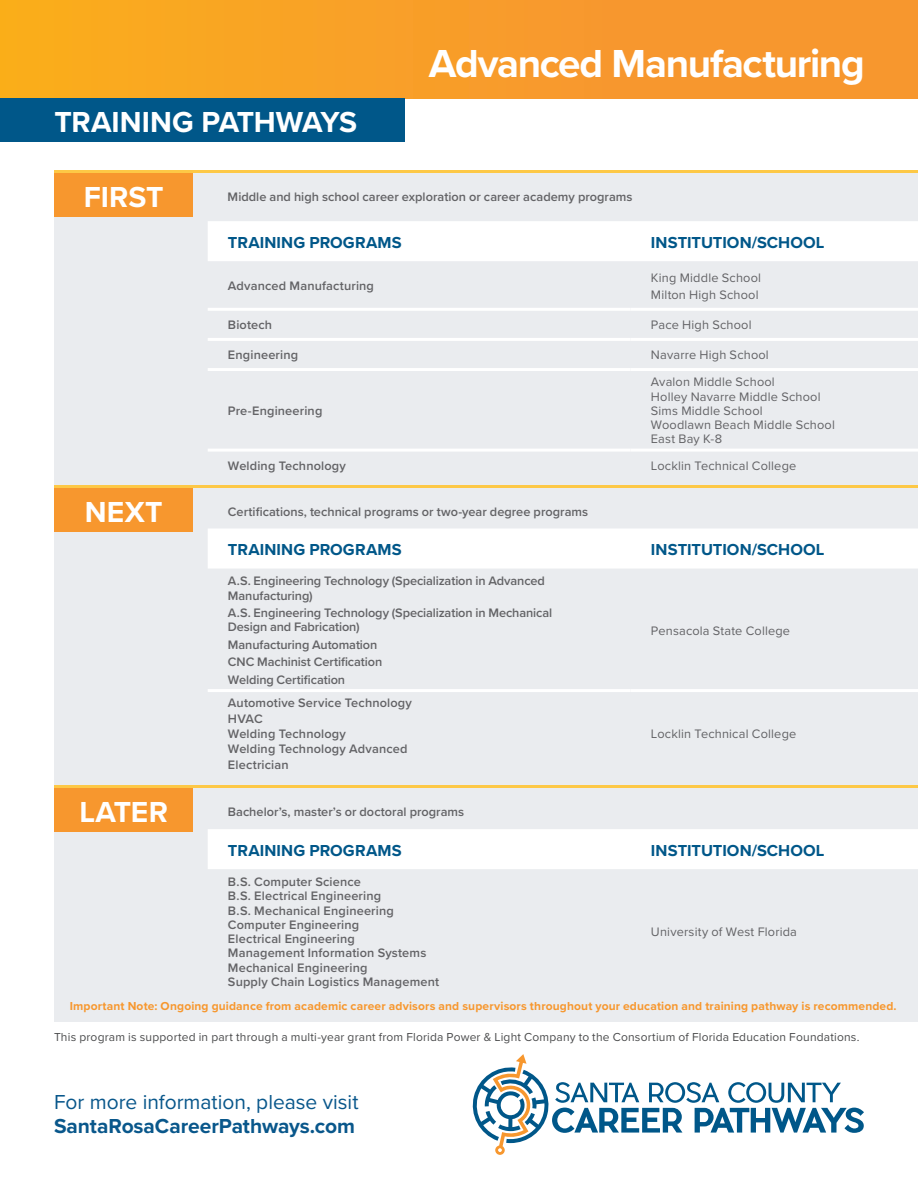
<style>
.page{position:relative;width:918px;height:1188px;background:#fff}
.page>*{position:absolute;margin:0;border:0;box-sizing:border-box;transform-origin:0 0}
.t1{font:700 40.5px "Proxima Nova";letter-spacing:-.035em;color:#fff}
.t2{font:700 30px "Proxima Nova";color:#fff}
.t3{font:21px "Proxima Nova";color:#09578b}
.t4{font:700 21px "Proxima Nova";letter-spacing:-.005em;color:#09578b}
.t5{font:700 16.5px "Proxima Nova";letter-spacing:.005em;color:#005789}
.t6{font:600 12.75px/14.2px "Proxima Nova";letter-spacing:.005em;color:#636366}
.t7{font:12.75px/14.2px "Proxima Nova";letter-spacing:.015em;color:#636366}
.t8{font:12px "Proxima Nova";letter-spacing:.015em;color:#4b4c4d}
.t9{font:700 12px "Proxima Nova";letter-spacing:.015em;color:#f7972e}
</style>
<div class="page">
<div style="left:54px;top:170px;width:864px;height:852px;background:#eaecef"></div>
<div style="left:54px;top:173px;width:139px;height:44px;background:#f7972e"></div>
<div style="left:208px;top:221px;width:710px;height:40px;background:#fff"></div>
<hr style="left:208px;top:308px;width:423px;height:3px;background:#fff">
<hr style="left:631px;top:308px;width:287px;height:3px;background:#fff">
<hr style="left:208px;top:368px;width:423px;height:3px;background:#fff">
<hr style="left:631px;top:368px;width:287px;height:3px;background:#fff">
<hr style="left:208px;top:338px;width:423px;height:3px;background:#fff">
<hr style="left:631px;top:338px;width:287px;height:3px;background:#fff">
<hr style="left:208px;top:449px;width:423px;height:3px;background:#fff">
<hr style="left:631px;top:449px;width:287px;height:3px;background:#fff">
<hr style="left:54px;top:170px;width:864px;height:3px;background:#fdc846">
<div style="left:208px;top:529px;width:710px;height:40px;background:#fff"></div>
<hr style="left:208px;top:689px;width:423px;height:3px;background:#fff">
<hr style="left:631px;top:689px;width:287px;height:3px;background:#fff">
<div style="left:54px;top:488px;width:139px;height:44px;background:#f7972e"></div>
<hr style="left:54px;top:485px;width:864px;height:3px;background:#fdc846">
<div style="left:208px;top:829px;width:710px;height:40px;background:#fff"></div>
<div style="left:54px;top:788px;width:139px;height:44px;background:#f7972e"></div>
<hr style="left:54px;top:786px;width:864px;height:2px;background:#fdc846">
<div style="left:0;top:0;width:918px;height:99px;background:linear-gradient(to right,#faac1d,#f69233)"></div>
<div style="left:0;top:99px;width:405px;height:43px;background:#005789"></div>
<svg style="left:472px;top:1054px;width:392px;height:101px"></svg>
<h2 class="t2" style="left:54px;top:99px;width:304px">TRAINING PATHWAYS</h2>
<h1 class="t1" style="left:429px;top:33px;width:437px">Advanced Manufacturing</h1>
<h2 class="t2" style="left:84px;top:174px;width:82px">FIRST</h2>
<p class="t6" style="left:228px;top:189px;width:407px">Middle and high school career exploration or career academy programs</p>
<p class="t5" style="left:228px;top:230px;width:175px">TRAINING PROGRAMS</p>
<p class="t5" style="left:651px;top:230px;width:175px">INSTITUTION/SCHOOL</p>
<p class="t6" style="left:228px;top:279px;width:148px">Advanced Manufacturing</p>
<p class="t7" style="left:651px;top:268px;width:112px;line-height:17.5px">King Middle School<br>Milton High School</p>
<p class="t6" style="left:228px;top:318px;width:46px">Biotech</p>
<p class="t7" style="left:651px;top:317px;width:102px">Pace High School</p>
<p class="t6" style="left:228px;top:348px;width:72px">Engineering</p>
<p class="t7" style="left:651px;top:348px;width:119px">Navarre High School</p>
<p class="t6" style="left:228px;top:403px;width:96px">Pre-Engineering</p>
<p class="t7" style="left:651px;top:374px;width:186px">Avalon Middle School<br>Holley Navarre Middle School<br>Sims Middle School<br>Woodlawn Beach Middle School<br>East Bay K-8</p>
<p class="t6" style="left:228px;top:458px;width:120px">Welding Technology</p>
<p class="t7" style="left:651px;top:458px;width:147px">Locklin Technical College</p>
<h2 class="t2" style="left:85px;top:490px;width:79px">NEXT</h2>
<p class="t6" style="left:228px;top:504px;width:362px">Certifications, technical programs or two-year degree programs</p>
<p class="t5" style="left:228px;top:537px;width:175px">TRAINING PROGRAMS</p>
<p class="t5" style="left:651px;top:537px;width:175px">INSTITUTION/SCHOOL</p>
<p class="t6" style="left:228px;top:574px;width:318px">A.S. Engineering Technology (Specialization in Advanced<br>Manufacturing)</p>
<p class="t6" style="left:228px;top:605px;width:326px">A.S. Engineering Technology (Specialization in Mechanical<br>Design and Fabrication)</p>
<p class="t6" style="left:228px;top:635px;width:156px;line-height:17.5px">Manufacturing Automation<br>CNC Machinist Certification<br>Welding Certification</p>
<p class="t7" style="left:651px;top:623px;width:141px">Pensacola State College</p>
<p class="t6" style="left:228px;top:695px;width:186px;line-height:15.3px">Automotive Service Technology<br>HVAC<br>Welding Technology<br>Welding Technology Advanced<br>Electrician</p>
<h2 class="t2" style="left:79px;top:790px;width:90px">LATER</h2>
<p class="t6" style="left:228px;top:804px;width:238px">Bachelor’s, master’s or doctoral programs</p>
<p class="t7" style="left:651px;top:726px;width:147px">Locklin Technical College</p>
<p class="t5" style="left:228px;top:838px;width:175px">TRAINING PROGRAMS</p>
<p class="t5" style="left:651px;top:838px;width:175px">INSTITUTION/SCHOOL</p>
<p class="t6" style="left:228px;top:874px;width:213px">B.S. Computer Science<br>B.S. Electrical Engineering<br>B.S. Mechanical Engineering<br>Computer Engineering<br>Electrical Engineering<br>Management Information Systems<br>Mechanical Engineering<br>Supply Chain Logistics Management</p>
<p class="t7" style="left:651px;top:924px;width:148px">University of West Florida</p>
<p class="t9" style="left:70px;top:997px;width:828px">Important Note: Ongoing guidance from academic career advisors and supervisors throughout your education and training pathway is recommended.</p>
<p class="t8" style="left:54px;top:1028px;width:807px">This program is supported in part through a multi-year grant from Florida Power &amp; Light Company to the Consortium of Florida Education Foundations.</p>
<h3 class="t3" style="left:54px;top:1087px;width:306px">For more information, please visit</h3>
<h3 class="t4" style="left:54px;top:1111px;width:302px">SantaRosaCareerPathways.com</h3>
</div>
